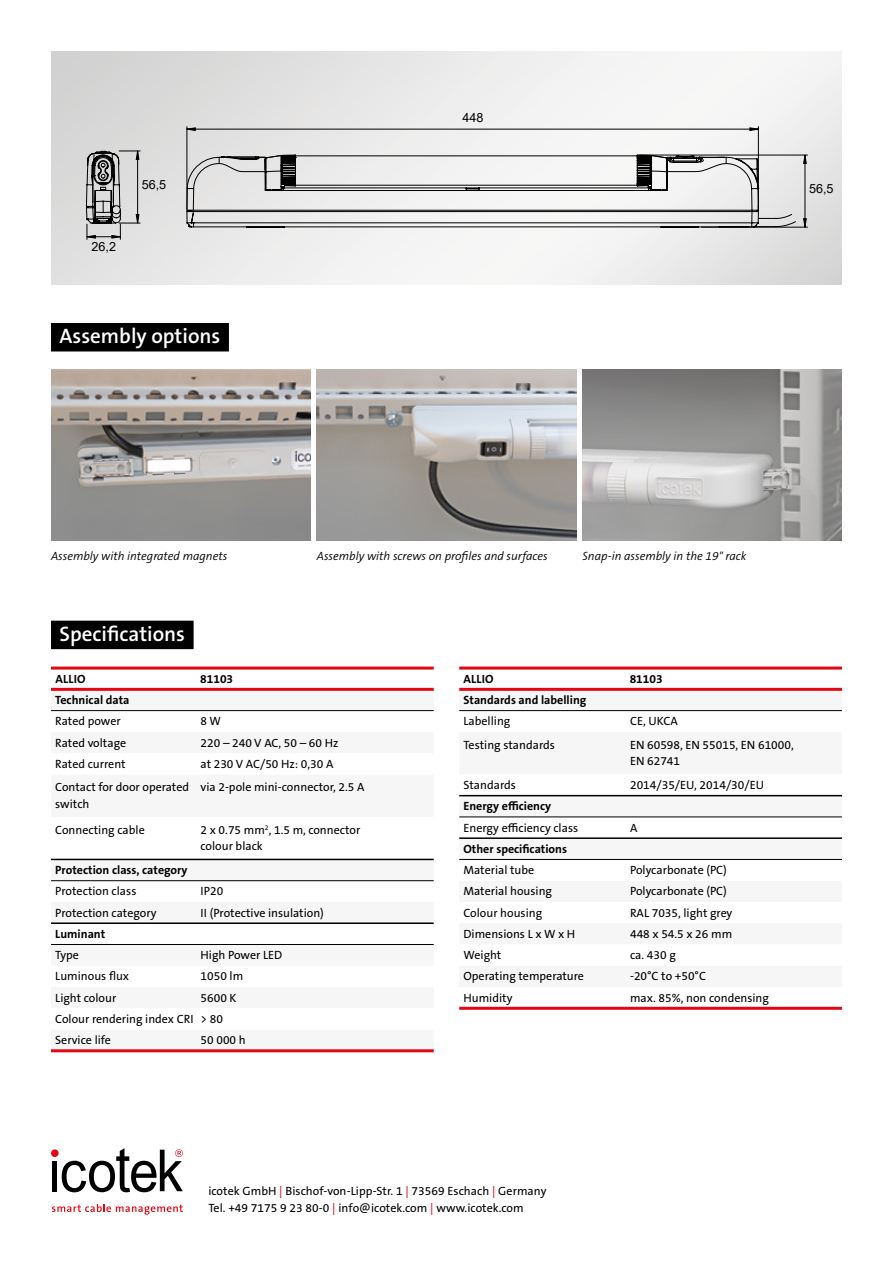
<style>
.page{position:relative;width:893px;height:1263px;background:#fff}
.page>*{position:absolute;margin:0;border:0;box-sizing:border-box;transform-origin:0 0}
.t1{font:600 21px "The Sans B W6";color:#fff}
.t2{font:12.6px "Arial";color:#000}
.t3{font:12px/16.5px "The Sans B W5 Plain";color:#000}
.t4{font:700 12px "The Sans B W7";color:#000}
.t5{font:italic 300 12px "The Sans B W4";color:#000}
.s1{color:#e30613}
</style>
<div class="page">
<div style="left:51px;top:1149px;width:8px;height:8px;background:#e30613;border-radius:50%"></div>
<svg style="left:62px;top:1148px;width:121px;height:44px"></svg>
<div style="left:52px;top:1161px;width:5px;height:30px;background:#000"></div>
<svg style="left:52px;top:1204px;width:131px;height:11px"></svg>
<img style="left:51px;top:51px;width:791px;height:234px">
<img style="left:51px;top:370px;width:259px;height:170px">
<svg style="left:186px;top:154px;width:610px;height:74px;background:#dbdada"></svg>
<svg style="left:187px;top:155px;width:572px;height:73px"></svg>
<hr style="left:805px;top:155px;width:1px;height:72px;background:#000">
<hr style="left:701px;top:227px;width:106px;height:1px;background:#000">
<hr style="left:640px;top:155px;width:167px;height:1px;background:#000">
<hr style="left:187px;top:127px;width:1px;height:82px;background:#000">
<hr style="left:758px;top:127px;width:1px;height:82px;background:#000">
<svg style="left:803px;top:218px;width:4px;height:10px"></svg>
<svg style="left:803px;top:154px;width:4px;height:10px"></svg>
<svg style="left:186px;top:127px;width:573px;height:4px"></svg>
<img style="left:317px;top:370px;width:259px;height:170px">
<img style="left:583px;top:370px;width:259px;height:170px">
<svg style="left:86px;top:150px;width:54px;height:89px;background:#a1a1a1"></svg>
<svg style="left:51px;top:711px;width:383px;height:171px;fill:#f6f6f6"></svg>
<hr style="left:51px;top:666px;width:383px;height:3px;background:#e30613">
<hr style="left:51px;top:688px;width:383px;height:3px;background:#e30613">
<hr style="left:51px;top:1049px;width:383px;height:3px;background:#e30613">
<hr style="left:51px;top:944px;width:383px;height:1px;background:#000">
<hr style="left:51px;top:880px;width:383px;height:1px;background:#000">
<hr style="left:51px;top:710px;width:383px;height:1px;background:#000">
<hr style="left:51px;top:859px;width:383px;height:1px;background:#000">
<hr style="left:51px;top:922px;width:383px;height:2px;background:#000">
<svg style="left:459px;top:711px;width:383px;height:296px;fill:#f6f6f6"></svg>
<hr style="left:459px;top:666px;width:383px;height:3px;background:#e30613">
<hr style="left:459px;top:688px;width:383px;height:3px;background:#e30613">
<hr style="left:459px;top:1007px;width:383px;height:3px;background:#e30613">
<hr style="left:459px;top:710px;width:383px;height:1px;background:#000">
<hr style="left:459px;top:859px;width:383px;height:1px;background:#000">
<hr style="left:459px;top:817px;width:383px;height:1px;background:#000">
<hr style="left:459px;top:795px;width:383px;height:1px;background:#000">
<hr style="left:459px;top:837px;width:383px;height:2px;background:#000">
<div style="left:51px;top:323px;width:178px;height:28px;background:#000"></div>
<div style="left:51px;top:621px;width:143px;height:28px;background:#000"></div>
<p class="t2" style="left:92px;top:237px;width:26px">26,2</p>
<p class="t2" style="left:142px;top:176px;width:26px">56,5</p>
<h1 class="t1" style="left:60px;top:322px;width:162px">Assembly options</h1>
<p class="t2" style="left:463px;top:109px;width:23px">448</p>
<p class="t2" style="left:809px;top:180px;width:26px">56,5</p>
<p class="t5" style="left:51px;top:548px;width:178px">Assembly with integrated magnets</p>
<p class="t5" style="left:317px;top:548px;width:233px">Assembly with screws on profiles and surfaces</p>
<p class="t5" style="left:583px;top:548px;width:165px">Snap-in assembly in the 19" rack</p>
<h1 class="t1" style="left:60px;top:620px;width:127px">Specifications</h1>
<p class="t4" style="left:55px;top:671px;width:32px">ALLIO</p>
<p class="t4" style="left:200px;top:671px;width:34px">81103</p>
<p class="t4" style="left:55px;top:692px;width:76px">Technical data</p>
<p class="t3" style="left:55px;top:713px;width:67px">Rated power</p>
<p class="t3" style="left:201px;top:713px;width:22px">8 W</p>
<p class="t3" style="left:55px;top:734px;width:72px">Rated voltage</p>
<p class="t3" style="left:201px;top:734px;width:139px">220 – 240 V AC, 50 – 60 Hz</p>
<p class="t3" style="left:55px;top:755px;width:72px">Rated current</p>
<p class="t3" style="left:201px;top:755px;width:134px">at 230 V AC/50 Hz: 0,30 A</p>
<p class="t3" style="left:55px;top:779px;width:135px">Contact for door operated switch</p>
<p class="t3" style="left:201px;top:779px;width:165px">via 2-pole mini-connector, 2.5 A</p>
<p class="t3" style="left:55px;top:822px;width:91px">Connecting cable</p>
<p class="t3" style="left:201px;top:822px;width:161px">2 x 0.75 mm<sup>2</sup>, 1.5 m, connector colour black</p>
<p class="t4" style="left:55px;top:862px;width:134px">Protection class, category</p>
<p class="t3" style="left:55px;top:883px;width:83px">Protection class</p>
<p class="t3" style="left:201px;top:883px;width:24px">IP20</p>
<p class="t3" style="left:55px;top:904px;width:103px">Protection category</p>
<p class="t3" style="left:201px;top:904px;width:125px">II (Protective insulation)</p>
<p class="t4" style="left:55px;top:926px;width:51px">Luminant</p>
<p class="t3" style="left:55px;top:947px;width:25px">Type</p>
<p class="t3" style="left:201px;top:947px;width:83px">High Power LED</p>
<p class="t3" style="left:55px;top:968px;width:75px">Luminous flux</p>
<p class="t3" style="left:201px;top:968px;width:44px">1050 lm</p>
<p class="t3" style="left:55px;top:989px;width:62px">Light colour</p>
<p class="t3" style="left:55px;top:987px;width:183px;line-height:21.3px;text-indent:145px">5600 K<br>Colour rendering index CRI &gt; 80<br>Service life</p>
<p class="t3" style="left:201px;top:1032px;width:47px">50 000 h</p>
<p class="t4" style="left:464px;top:671px;width:32px">ALLIO</p>
<p class="t4" style="left:630px;top:671px;width:34px">81103</p>
<p class="t4" style="left:463px;top:692px;width:124px">Standards and labelling</p>
<p class="t3" style="left:463px;top:713px;width:48px">Labelling</p>
<p class="t3" style="left:630px;top:713px;width:49px">CE, UKCA</p>
<p class="t3" style="left:463px;top:737px;width:93px">Testing standards</p>
<p class="t3" style="left:630px;top:737px;width:165px">EN 60598, EN 55015, EN 61000,<br>EN 62741</p>
<p class="t3" style="left:463px;top:777px;width:54px">Standards</p>
<p class="t3" style="left:630px;top:777px;width:135px">2014/35/EU, 2014/30/EU</p>
<p class="t4" style="left:463px;top:798px;width:89px">Energy efficiency</p>
<p class="t3" style="left:463px;top:819px;width:116px">Energy efficiency class</p>
<p class="t3" style="left:630px;top:819px;width:9px">A</p>
<p class="t4" style="left:463px;top:841px;width:105px">Other specifications</p>
<p class="t3" style="left:463px;top:862px;width:72px">Material tube</p>
<p class="t3" style="left:630px;top:862px;width:98px">Polycarbonate (PC)</p>
<p class="t3" style="left:463px;top:883px;width:90px">Material housing</p>
<p class="t3" style="left:630px;top:883px;width:98px">Polycarbonate (PC)</p>
<p class="t3" style="left:463px;top:904px;width:80px">Colour housing</p>
<p class="t3" style="left:630px;top:904px;width:104px">RAL 7035, light grey</p>
<p class="t3" style="left:463px;top:926px;width:113px">Dimensions L x W x H</p>
<p class="t3" style="left:630px;top:926px;width:104px">448 x 54.5 x 26 mm</p>
<p class="t3" style="left:463px;top:947px;width:39px">Weight</p>
<p class="t3" style="left:630px;top:947px;width:47px">ca. 430 g</p>
<p class="t3" style="left:463px;top:968px;width:122px">Operating temperature</p>
<p class="t3" style="left:630px;top:968px;width:77px">-20°C to +50°C</p>
<p class="t3" style="left:463px;top:989px;width:50px">Humidity</p>
<p class="t3" style="left:630px;top:989px;width:140px">max. 85%, non condensing</p>
<p class="t3" style="left:208px;top:1183px;width:340px">icotek GmbH <span class="s1">|</span> Bischof-von-Lipp-Str. 1 <span class="s1">|</span> 73569 Eschach <span class="s1">|</span> Germany<br>Tel. +49 7175 9 23 80-0 <span class="s1">|</span> info@icotek.com <span class="s1">|</span> www.icotek.com</p>
</div>
